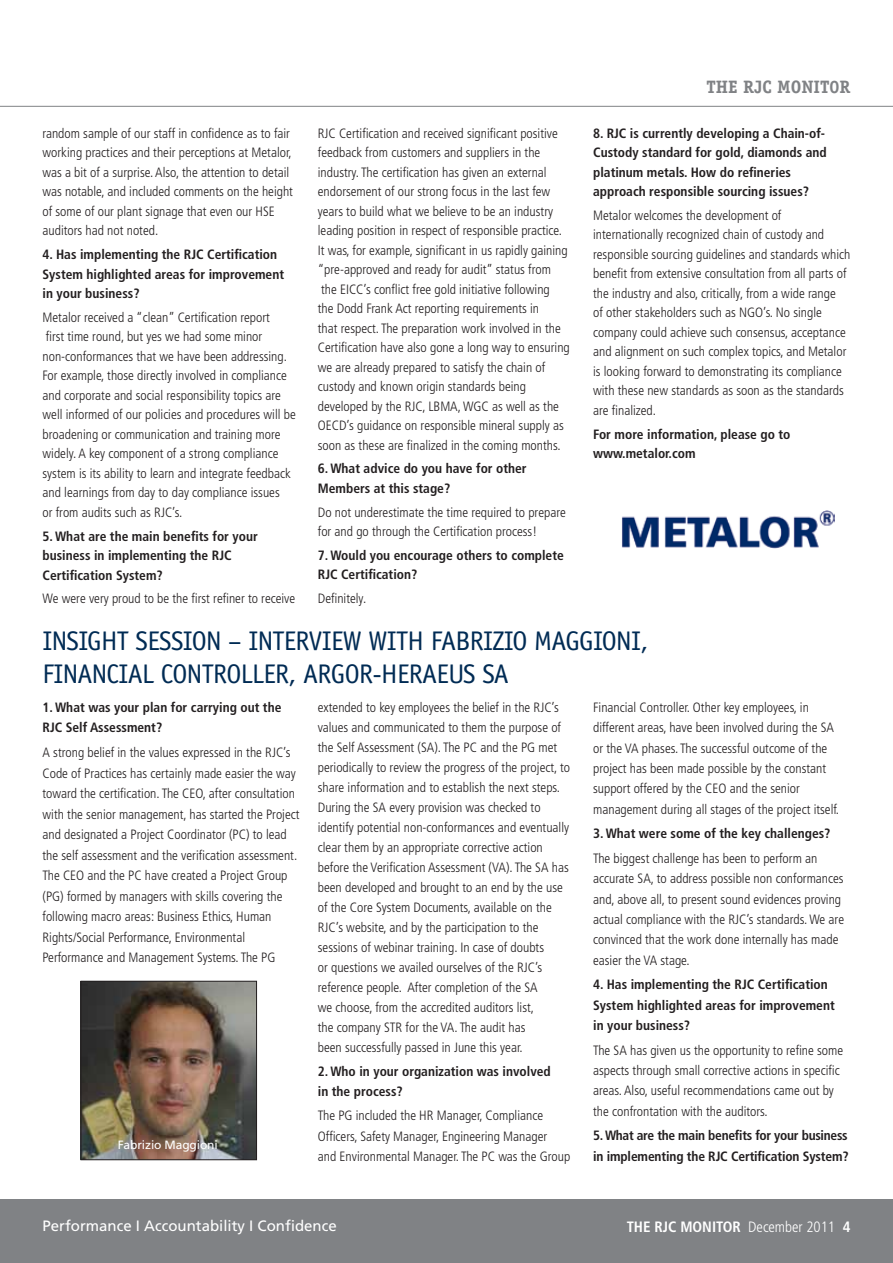
<style>
.page{position:relative;width:893px;height:1263px;background:#fff}
.page>*{position:absolute;margin:0;border:0;box-sizing:border-box;transform-origin:0 0}
.t1{font:27px/33px "Officina Sans";letter-spacing:-.025em;color:#002b54}
.t2{font:700 18px "Officina Serif";color:#808285}
.t3{font:15px "Frutiger";color:#fff}
.t4{font:700 condensed 15px "Frutiger";color:#fff}
.t5{font:300 condensed 13.5px/19.5px "Frutiger";color:#231f20}
.t6{font:700 condensed 13.5px/19.5px "Frutiger";color:#231f20}
.t7{font:12px "Frutiger";letter-spacing:-.01em;color:#fff}
.s1{font-weight:300}
</style>
<div class="page">
<div style="left:0;top:1199px;width:893px;height:64px;background:#808285"></div>
<hr style="left:0;top:106px;width:893px;height:1px;background:#808285">
<img style="left:622px;top:511px;width:213px;height:37px">
<img style="left:83px;top:983px;width:172px;height:175px">
<div style="left:81px;top:981px;width:176px;height:179px;border:1px solid #231f20"></div>
<p class="t5" style="left:43px;top:124px;width:252px">random sample of our staff in confidence as to fair working practices and their perceptions at Metalor, was a bit of a surprise. Also, the attention to detail was notable, and included comments on the height of some of our plant signage that even our HSE auditors had not noted.</p>
<p class="t6" style="left:43px;top:245px;width:243px">4. Has implementing the RJC Certification<br>System highlighted areas for improvement in your business?</p>
<p class="t5" style="left:43px;top:308px;width:255px">Metalor received a “clean” Certification report<br>first time round, but yes we had some minor non-conformances that we have been addressing.<br>For example, those directly involved in compliance and corporate and social responsibility topics are well informed of our policies and procedures will be broadening or communication and training more widely. A key component of a strong compliance system is its ability to learn and integrate feedback and learnings from day to day compliance issues<br>or from audits such as RJC’s.</p>
<p class="t6" style="left:43px;top:526px;width:217px">5. What are the main benefits for your business in implementing the RJC<br>Certification System?</p>
<p class="t5" style="left:43px;top:589px;width:254px">We were very proud to be the first refiner to receive</p>
<p class="t5" style="left:318px;top:123px;width:254px">RJC Certification and received significant positive feedback from customers and suppliers in the industry. The certification has given an external endorsement of our strong focus in the last few years to build what we believe to be an industry leading position in respect of responsible practice.<br>It was, for example, significant in us rapidly gaining “pre-approved and ready for audit” status from the EICC’s conflict free gold initiative following<br>the Dodd Frank Act reporting requirements in<br>that respect. The preparation work involved in the Certification have also gone a long way to ensuring we are already prepared to satisfy the chain of custody and known origin standards being developed by the RJC, LBMA, WGC as well as the OECD’s guidance on responsible mineral supply as soon as these are finalized in the coming months.</p>
<p class="t6" style="left:318px;top:459px;width:210px">6. What advice do you have for other<br>Members at this stage?</p>
<p class="t5" style="left:318px;top:502px;width:250px">Do not underestimate the time required to prepare for and go through the Certification process!</p>
<p class="t6" style="left:318px;top:545px;width:248px">7. Would you encourage others to complete<br>RJC Certification?</p>
<p class="t5" style="left:318px;top:589px;width:50px">Definitely.</p>
<h2 class="t2" style="left:706px;top:75px;width:146px">THE RJC MONIT0R</h2>
<p class="t6" style="left:593px;top:123px;width:235px">8. RJC is currently developing a Chain-of-Custody standard for gold, diamonds and platinum metals. How do refineries approach responsible sourcing issues?</p>
<p class="t5" style="left:593px;top:206px;width:259px">Metalor welcomes the development of internationally recognized chain of custody and responsible sourcing guidelines and standards which benefit from extensive consultation from all parts of the industry and also, critically, from a wide range<br>of other stakeholders such as NGO’s. No single company could achieve such consensus, acceptance and alignment on such complex topics, and Metalor is looking forward to demonstrating its compliance with these new standards as soon as the standards are finalized.</p>
<p class="t6" style="left:593px;top:424px;width:199px">For more information, please go to www.metalor.com</p>
<h1 class="t1" style="left:43px;top:624px;width:607px">INSIGHT SESSION – INTERVIEW WITH FABRIZIO MAGGIONI,<br>FINANCIAL CONTROLLER, ARGOR-HERAEUS SA</h1>
<p class="t6" style="left:43px;top:697px;width:240px;line-height:20.5px">1. What was your plan for carrying out the<br>RJC Self Assessment?</p>
<p class="t5" style="left:43px;top:742px;width:258px;line-height:20.5px">A strong belief in the values expressed in the RJC’s Code of Practices has certainly made easier the way toward the certification. The CEO, after consultation with the senior management, has started the Project and designated a Project Coordinator (PC) to lead the self assessment and the verification assessment.<br>The CEO and the PC have created a Project Group (PG) formed by managers with skills covering the following macro areas: Business Ethics, Human Rights/Social Performance, Environmental Performance and Management Systems. The PG</p>
<p class="t7" style="left:118px;top:1137px;width:102px">Fabrizio Maggioni</p>
<p class="t5" style="left:318px;top:697px;width:254px;line-height:20px">extended to key employees the belief in the RJC’s values and communicated to them the purpose of the Self Assessment (SA). The PC and the PG met periodically to review the progress of the project, to share information and to establish the next steps.<br>During the SA every provision was checked to identify potential non-conformances and eventually clear them by an appropriate corrective action before the Verification Assessment (VA). The SA has been developed and brought to an end by the use of the Core System Documents, available on the RJC’s website, and by the participation to the sessions of webinar training. In case of doubts<br>or questions we availed ourselves of the RJC’s reference people. After completion of the SA<br>we choose, from the accredited auditors list,<br>the company STR for the VA. The audit has<br>been successfully passed in June this year.</p>
<p class="t6" style="left:318px;top:1061px;width:235px;line-height:20px">2. Who in your organization was involved in the process?</p>
<p class="t5" style="left:318px;top:1106px;width:254px;line-height:20px">The PG included the HR Manager, Compliance<br>Officers, Safety Manager, Engineering Manager<br>and Environmental Manager. The PC was the Group</p>
<p class="t5" style="left:593px;top:697px;width:248px;line-height:20.4px">Financial Controller. Other key employees, in different areas, have been involved during the SA or the VA phases. The successful outcome of the project has been made possible by the constant support offered by the CEO and the senior management during all stages of the project itself.</p>
<p class="t6" style="left:593px;top:824px;width:239px">3. What were some of the key challenges?</p>
<p class="t5" style="left:593px;top:848px;width:252px;line-height:20.4px">The biggest challenge has been to perform an accurate SA, to address possible non conformances and, above all, to present sound evidences proving actual compliance with the RJC’s standards. We are convinced that the work done internally has made easier the VA stage.</p>
<p class="t6" style="left:593px;top:974px;width:243px;line-height:20.4px">4. Has implementing the RJC Certification<br>System highlighted areas for improvement in your business?</p>
<p class="t5" style="left:593px;top:1040px;width:252px;line-height:20.4px">The SA has given us the opportunity to refine some aspects through small corrective actions in specific areas. Also, useful recommendations came out by the confrontation with the auditors.</p>
<p class="t6" style="left:593px;top:1125px;width:257px;line-height:20.4px">5. What are the main benefits for your business in implementing the RJC Certification System?</p>
<p class="t3" style="left:43px;top:1217px;width:296px">Performance I Accountability I Confidence</p>
<p class="t4" style="left:627px;top:1217px;width:225px">The RJC MonitOR <span class="s1">December 2011</span> 4</p>
</div>
